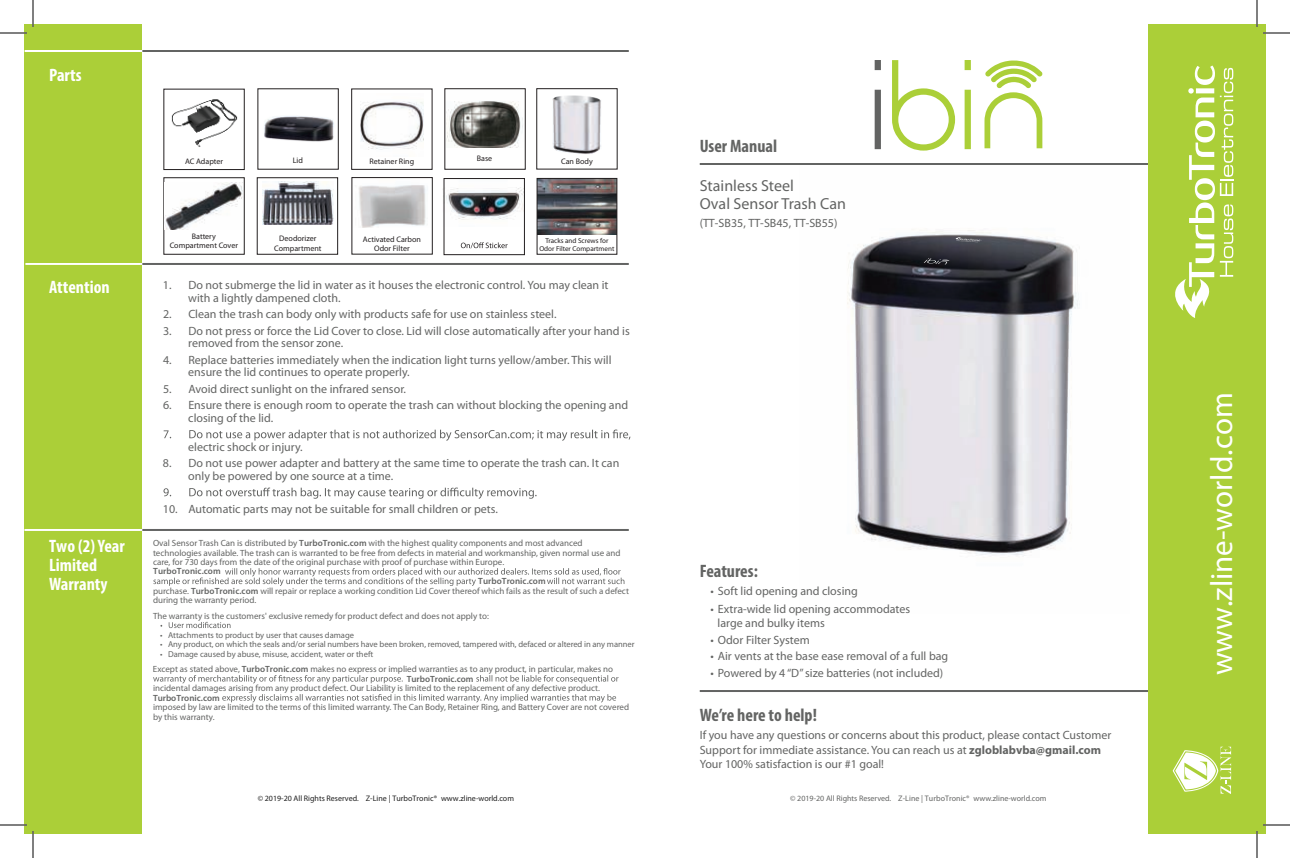
<style>
.page{position:relative;width:1290px;height:858px;background:#fff}
.page>*{position:absolute;margin:0;border:0;box-sizing:border-box;transform-origin:0 0}
.t1{font:31px "Myriad Pro";color:#fff}
.t2{font:700 condensed 18px/19px "Myriad Pro";color:#fff}
.t3{font:700 condensed 18px "Myriad Pro";color:#636463}
.t4{font:16px/18px "Myriad Pro";color:#636463}
.t5{font:12px/12.5px "Myriad Pro";color:#636463}
.t6{font:9px/9.5px "Myriad Pro";color:#636463}
.t7{font:600 9px "Myriad Pro";letter-spacing:.005em;color:#636463}
.t8{font:8.6px "Myriad Pro";letter-spacing:-.005em;color:#636463}
.t9{font:8px/9.6px "Myriad Pro";color:#231f20;text-align:center}
.t10{font:8px "Myriad Pro";color:#1e1e1e}
.t11{font:8px "Myriad Pro";color:#636463}
.t12{font:7.1px/8.5px "Myriad Pro";color:#231f20;text-align:center}
.s1{font-weight:600}
.s2{font-weight:700}
</style>
<div class="page">
<img style="left:847px;top:230px;width:233px;height:326px">
<svg style="left:924px;top:258px;width:25px;height:6px"></svg>
<svg style="left:955px;top:237px;width:27px;height:6px"></svg>
<div style="left:163px;top:177px;width:82px;height:78px;border:1px solid #231f20"></div>
<img style="left:165px;top:183px;width:78px;height:47px">
<img style="left:446px;top:101px;width:77px;height:47px">
<div style="left:444px;top:88px;width:82px;height:82px;border:1px solid #231f20"></div>
<div style="left:257px;top:177px;width:81px;height:78px;border:1px solid #231f20"></div>
<img style="left:359px;top:185px;width:67px;height:43px">
<div style="left:352px;top:177px;width:81px;height:78px;border:1px solid #231f20"></div>
<img style="left:539px;top:180px;width:76px;height:54px">
<div style="left:537px;top:178px;width:80px;height:77px;border:1px solid #231f20"></div>
<img style="left:443px;top:179px;width:80px;height:48px">
<div style="left:444px;top:178px;width:81px;height:77px;border:1px solid #231f20"></div>
<svg style="left:461px;top:242px;width:47px;height:6px"></svg>
<img style="left:360px;top:101px;width:64px;height:49px">
<div style="left:351px;top:89px;width:81px;height:81px;border:1px solid #231f20"></div>
<div style="left:536px;top:88px;width:82px;height:81px;border:1px solid #231f20"></div>
<img style="left:171px;top:99px;width:67px;height:48px">
<div style="left:163px;top:89px;width:82px;height:81px;border:1px solid #231f20"></div>
<div style="left:24px;top:24px;width:118px;height:810px;background:#abcf38"></div>
<hr style="left:142px;top:50px;width:487px;height:2px;background:#636463">
<hr style="left:25px;top:50px;width:117px;height:2px;background:#fff">
<hr style="left:700px;top:690px;width:494px;height:2px;background:#636463">
<svg style="left:164px;top:430px;width:467px;height:11px"></svg>
<svg style="left:163px;top:488px;width:374px;height:11px"></svg>
<hr style="left:141px;top:263px;width:488px;height:2px;background:#636463">
<hr style="left:25px;top:263px;width:117px;height:2px;background:#fff">
<svg style="left:153px;top:568px;width:471px;height:18px"></svg>
<svg style="left:160px;top:622px;width:71px;height:6px"></svg>
<svg style="left:153px;top:675px;width:466px;height:9px"></svg>
<svg style="left:222px;top:694px;width:394px;height:9px"></svg>
<hr style="left:141px;top:529px;width:488px;height:2px;background:#636463">
<hr style="left:24px;top:529px;width:118px;height:2px;background:#fff">
<hr style="left:700px;top:163px;width:494px;height:2px;background:#636463">
<div style="left:1148px;top:24px;width:118px;height:810px;background:#abcf38"></div>
<svg style="left:875px;top:60px;width:6px;height:89px"></svg>
<svg style="left:892px;top:60px;width:63px;height:91px"></svg>
<svg style="left:965px;top:60px;width:6px;height:89px"></svg>
<svg style="left:985px;top:60px;width:58px;height:88px"></svg>
<svg style="left:1175px;top:66px;width:58px;height:252px"></svg>
<svg style="left:1173px;top:747px;width:58px;height:47px"></svg>
<img style="left:256px;top:95px;width:83px;height:138px">
<img style="left:552px;top:95px;width:49px;height:59px">
<hr style="left:0;top:32px;width:27px;height:2px;background:#fff">
<hr style="left:1263px;top:32px;width:27px;height:2px;background:#fff">
<hr style="left:0;top:824px;width:27px;height:2px;background:#fff">
<hr style="left:1263px;top:824px;width:27px;height:2px;background:#fff">
<hr style="left:32px;top:0;width:2px;height:27px;background:#fff">
<hr style="left:32px;top:831px;width:2px;height:27px;background:#fff">
<hr style="left:1256px;top:0;width:2px;height:27px;background:#fff">
<hr style="left:1256px;top:831px;width:2px;height:27px;background:#fff">
<svg style="left:0;top:33px;width:27px;height:1px"></svg>
<svg style="left:1263px;top:33px;width:27px;height:1px"></svg>
<svg style="left:0;top:825px;width:27px;height:1px"></svg>
<svg style="left:33px;top:0;width:1px;height:27px"></svg>
<svg style="left:33px;top:831px;width:1px;height:27px"></svg>
<svg style="left:1257px;top:0;width:1px;height:27px"></svg>
<svg style="left:1257px;top:825px;width:33px;height:33px"></svg>
<h2 class="t2" style="left:49px;top:68px;width:34px">Parts</h2>
<h2 class="t2" style="left:49px;top:279px;width:62px">Attention</h2>
<h2 class="t2" style="left:49px;top:538px;width:77px">Two (2) Year<br>Limited<br>Warranty</h2>
<p class="t9" style="left:477px;top:154px;width:17px">Base</p>
<p class="t9" style="left:185px;top:157px;width:40px">AC Adapter</p>
<p class="t9" style="left:293px;top:156px;width:12px">Lid</p>
<p class="t9" style="left:369px;top:157px;width:46px">Retainer Ring</p>
<p class="t9" style="left:561px;top:157px;width:33px">Can Body</p>
<p class="t9" style="left:170px;top:232px;width:70px">Battery<br>Compartment Cover</p>
<p class="t9" style="left:274px;top:234px;width:49px">Deodorizer<br>Compartment</p>
<p class="t9" style="left:363px;top:235px;width:60px">Activated Carbon<br>Odor Filter</p>
<p class="t12" style="left:539px;top:237px;width:77px">Tracks and Screws for<br>Odor Filter Compartment</p>
<p class="t5" style="left:188px;top:280px;width:422px;text-indent:-25px">1. Do not submerge the lid in water as it houses the electronic control. You may clean it with a lightly dampened cloth.</p>
<p class="t5" style="left:163px;top:309px;width:395px">2. Clean the trash can body only with products safe for use on stainless steel.</p>
<p class="t5" style="left:188px;top:325px;width:443px;text-indent:-25px">3. Do not press or force the Lid Cover to close. Lid will close automatically after your hand is removed from the sensor zone.</p>
<p class="t5" style="left:188px;top:354px;width:425px;text-indent:-25px">4. Replace batteries immediately when the indication light turns yellow/amber. This will ensure the lid continues to operate properly.</p>
<p class="t5" style="left:163px;top:383px;width:245px">5. Avoid direct sunlight on the infrared sensor.</p>
<p class="t5" style="left:188px;top:400px;width:441px;text-indent:-25px">6. Ensure there is enough room to operate the trash can without blocking the opening and closing of the lid.</p>
<p class="t5" style="left:188px;top:441px;width:116px">electric shock or injury.</p>
<p class="t5" style="left:188px;top:458px;width:433px;text-indent:-25px">8. Do not use power adapter and battery at the same time to operate the trash can. It can only be powered by one source at a time.</p>
<p class="t5" style="left:163px;top:503px;width:337px">10. Automatic parts may not be suitable for small children or pets.</p>
<p class="t6" style="left:153px;top:539px;width:469px">Oval Sensor Trash Can is distributed by <span class="s1">TurboTronic.com</span> with the highest quality components and most advanced technologies available. The trash can is warranted to be free from defects in material and workmanship, given normal use and care, for 730 days from the date of the original purchase with proof of purchase within Europe.</p>
<p class="t6" style="left:153px;top:587px;width:478px">purchase. <span class="s1">TurboTronic.com</span> will repair or replace a working condition Lid Cover thereof which fails as the result of such a defect during the warranty period.</p>
<p class="t6" style="left:153px;top:612px;width:337px">The warranty is the customers' exclusive remedy for product defect and does not apply to:</p>
<p class="t8" style="left:160px;top:631px;width:195px">• Attachments to product by user that causes damage</p>
<p class="t8" style="left:160px;top:641px;width:476px">• Any product, on which the seals and/or serial numbers have been broken, removed, tampered with, defaced or altered in any manner</p>
<p class="t8" style="left:160px;top:650px;width:215px">• Damage caused by abuse, misuse, accident, water or theft</p>
<p class="t6" style="left:153px;top:660px;width:478px;line-height:19px">Except as stated above, <span class="s1">TurboTronic.com</span> makes no express or implied warranties as to any product, in particular, makes no incidental damages arising from any product defect. Our Liability is limited to the replacement of any defective product. imposed by law are limited to the terms of this limited warranty. The Can Body, Retainer Ring, and Battery Cover are not covered</p>
<p class="t6" style="left:153px;top:713px;width:63px">by this warranty.</p>
<p class="t7" style="left:153px;top:568px;width:69px">TurboTronic.com</p>
<p class="t7" style="left:478px;top:578px;width:69px">TurboTronic.com</p>
<p class="t7" style="left:407px;top:675px;width:68px">TurboTronic.com</p>
<p class="t7" style="left:153px;top:694px;width:68px">TurboTronic.com</p>
<h2 class="t3" style="left:700px;top:140px;width:79px">User Manual</h2>
<h3 class="t4" style="left:700px;top:178px;width:148px">Stainless Steel<br>Oval Sensor Trash Can</h3>
<p class="t5" style="left:700px;top:218px;width:139px">(TT-SB35, TT-SB45, TT-SB55)</p>
<h2 class="t3" style="left:700px;top:564px;width:60px">Features:</h2>
<p class="t5" style="left:710px;top:586px;width:149px">• Soft lid opening and closing</p>
<p class="t5" style="left:718px;top:603px;width:194px;line-height:14.4px;text-indent:-7px">• Extra-wide lid opening accommodates large and bulky items</p>
<p class="t5" style="left:710px;top:635px;width:101px">• Odor Filter System</p>
<p class="t5" style="left:710px;top:651px;width:239px">• Air vents at the base ease removal of a full bag</p>
<p class="t5" style="left:710px;top:667px;width:234px">• Powered by 4 “D” size batteries (not included)</p>
<h2 class="t3" style="left:700px;top:708px;width:119px">We’re here to help!</h2>
<p class="t5" style="left:700px;top:729px;width:413px;line-height:14.4px">If you have any questions or concerns about this product, please contact Customer<br>Support for immediate assistance. You can reach us at <span class="s2">zgloblabvba@gmail.com</span></p>
<p class="t5" style="left:1054px;top:744px;width:4px">.</p>
<p class="t5" style="left:700px;top:759px;width:186px">Your 100% satisfaction is our #1 goal!</p>
<p class="t10" style="left:258px;top:795px;width:258px">© 2019-20 All Rights Reserved. Z-Line | TurboTronic® www.zline-world.com</p>
<p class="t11" style="left:790px;top:795px;width:258px">© 2019-20 All Rights Reserved. Z-Line | TurboTronic® www.zline-world.com</p>
<h1 class="t1" style="left:1209px;top:675px;width:284px;rotate:-90deg">www.zline-world.com</h1>
</div>
